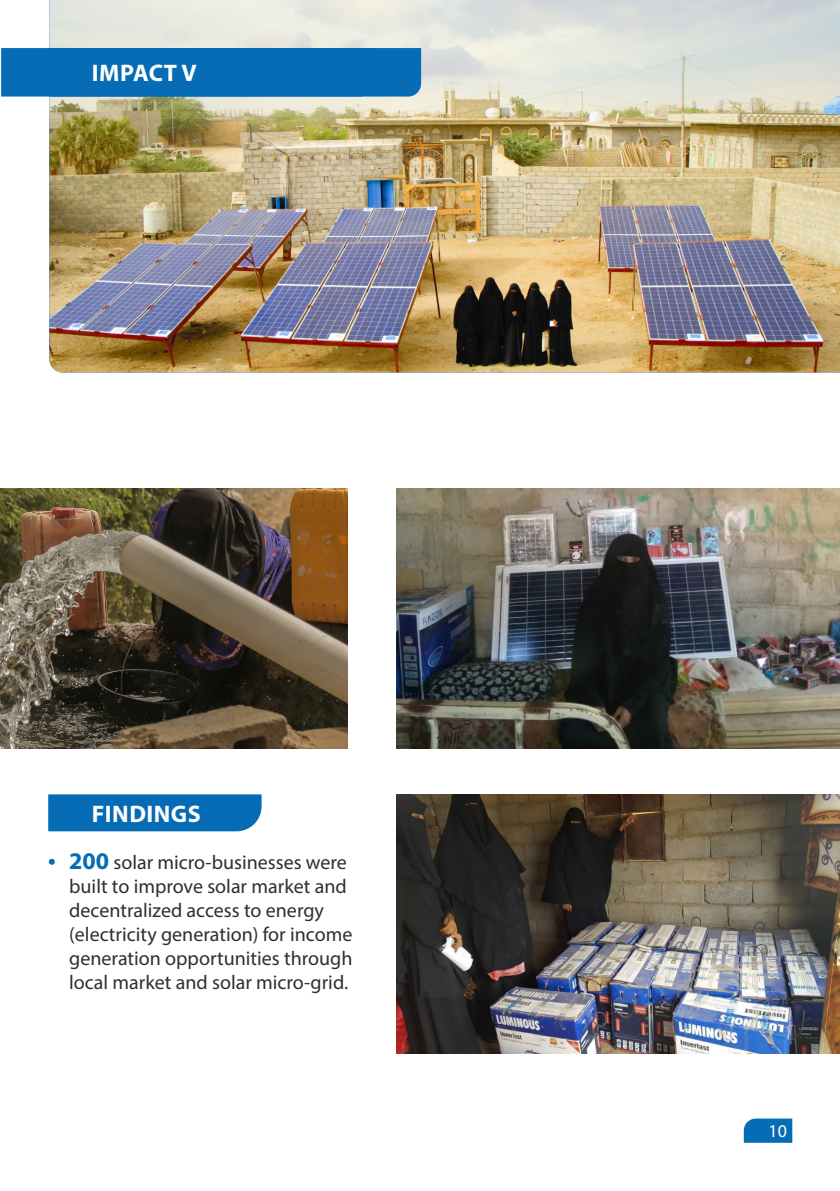
<style>
.page{position:relative;width:840px;height:1191px;background:#fff}
.page>*{position:absolute;margin:0;border:0;box-sizing:border-box;transform-origin:0 0}
.t1{font:700 24px "Myriad Pro";letter-spacing:.02em;color:#fff}
.t2{font:20px/24px "Myriad Pro";color:#2f2f2f}
.t3{font:18px "Myriad Pro";color:#fff}
.s1{font-weight:700;font-size:24px;color:#066cb5}
</style>
<div class="page">
<img style="left:49px;top:0;width:790px;height:372px">
<div style="left:1px;top:48px;width:420px;height:49px;background:#066cb5"></div>
<svg style="left:743px;top:1118px;width:48px;height:24px"></svg>
<svg style="left:49px;top:858px;width:6px;height:6px"></svg>
<img style="left:396px;top:794px;width:443px;height:259px">
<img style="left:396px;top:488px;width:443px;height:260px">
<img style="left:0;top:488px;width:347px;height:260px">
<svg style="left:48px;top:794px;width:214px;height:38px;background:#1071b8"></svg>
<p class="t1" style="left:92px;top:58px;width:106px">IMPACT V</p>
<p class="t1" style="left:92px;top:798px;width:110px">FINDINGS</p>
<p class="t2" style="left:69px;top:850px;width:284px"><span class="s1">200</span> solar micro-businesses were built to improve solar market and decentralized access to energy (electricity generation) for income generation opportunities through local market and solar micro-grid.</p>
<p class="t3" style="left:768px;top:1120px;width:20px">10</p>
</div>
